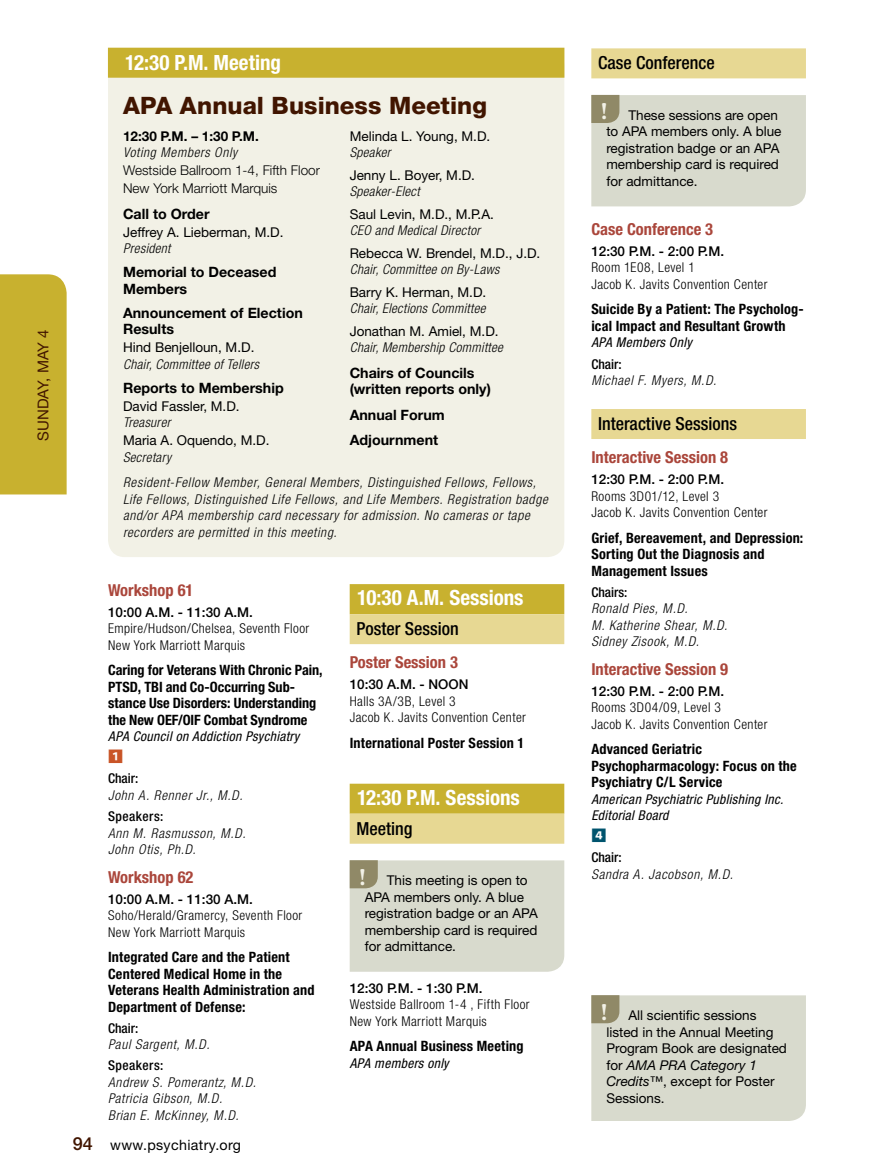
<style>
.page{position:relative;width:878px;height:1175px;background:#fff}
.page>*{position:absolute;margin:0;border:0;box-sizing:border-box;transform-origin:0 0}
.t1{font:800 24px "Helvetica Neue LT Std";letter-spacing:.005em;color:#411500}
.t2{font:700 24px "Minion Pro";color:#f2f1e6}
.t3{font:700 condensed 21px "Helvetica Neue LT Std";color:#fff}
.t4{font:500 condensed 18px "Helvetica Neue LT Std";color:#000}
.t5{font:700 condensed 16.5px "Helvetica Neue LT Std";color:#aa463b}
.t6{font:15px "Helvetica Neue LT Std";letter-spacing:.005em;color:#411500}
.t7{font:800 15px "Koz Go Pro";color:#c95427}
.t8{font:800 15px "Koz Go Pro";color:#00546e}
.t9{font:700 condensed 14.25px/16.5px "Helvetica Neue LT Std";letter-spacing:.01em;color:#000}
.t10{font:700 14.25px/16.5px "Helvetica Neue LT Std";color:#000}
.t11{font:14.25px "Helvetica Neue LT Std";letter-spacing:.025em;color:#000}
.t12{font:13.5px/16.5px "Helvetica Neue LT Std";color:#000}
.t13{font:italic 300 condensed 13.5px/16.5px "Helvetica Neue LT Std";letter-spacing:.05em;color:#000}
.t14{font:300 condensed 13.5px/16.5px "Helvetica Neue LT Std";letter-spacing:.03em;color:#000}
.t15{font:italic 300 condensed 13.5px "Helvetica Neue LT Std";letter-spacing:.025em;color:#000}
.t16{font:500 13.5px "Helvetica Neue LT Std";color:#000}
.t17{font:italic condensed 13.5px/16.5px "Helvetica Neue LT Std";letter-spacing:.025em;color:#000}
.t18{font:300 13.5px/18px "Helvetica Neue LT Std";color:#000}
.t19{font:500 condensed 13.5px "Helvetica Neue LT Std";color:#000}
.t20{font:500 condensed 13.5px "Helvetica Neue LT Std";letter-spacing:.035em;color:#000}
.t21{font:700 13.5px "Helvetica Neue LT Std";color:#000}
.s1{font-weight:500;font-size:18px;color:#411500}
.s2{font-style:italic}
</style>
<div class="page">
<div style="left:350px;top:584px;width:214px;height:30px;background:#c8b12f"></div>
<div style="left:350px;top:614px;width:214px;height:30px;background:#e7d893"></div>
<div style="left:350px;top:783px;width:214px;height:30px;background:#c8b12f"></div>
<div style="left:350px;top:813px;width:214px;height:30px;background:#e7d893"></div>
<div style="left:350px;top:860px;width:214px;height:111px;background:#d8dacd"></div>
<div style="left:591px;top:48px;width:215px;height:30px;background:#e7d893"></div>
<div style="left:591px;top:409px;width:215px;height:30px;background:#e7d893"></div>
<div style="left:591px;top:95px;width:215px;height:111px;background:#d8dacd"></div>
<div style="left:108px;top:78px;width:456px;height:479px;background:#f2f1e6"></div>
<div style="left:108px;top:48px;width:456px;height:30px;background:#c8b12f"></div>
<div style="left:591px;top:995px;width:215px;height:126px;background:#d8dacd"></div>
<div style="left:0;top:274px;width:67px;height:220px;background:#c8b12f"></div>
<p class="t6" style="left:34px;top:440px;width:113px;rotate:-90deg">SUNDAY, MAY 4</p>
<h2 class="t3" style="left:125px;top:50px;width:157px">12:30 P.M. Meeting</h2>
<h1 class="t1" style="left:123px;top:91px;width:365px">APA Annual Business Meeting</h1>
<p class="t21" style="left:123px;top:128px;width:137px">12:30 P.M. – 1:30 P.M.</p>
<p class="t13" style="left:123px;top:144px;width:116px">Voting Members Only</p>
<p class="t18" style="left:123px;top:161px;width:198px">Westside Ballroom 1-4, Fifth Floor<br>New York Marriott Marquis</p>
<p class="t10" style="left:123px;top:205px;width:88px">Call to Order</p>
<p class="t12" style="left:123px;top:223px;width:162px">Jeffrey A. Lieberman, M.D.</p>
<p class="t15" style="left:123px;top:241px;width:49px">President</p>
<p class="t10" style="left:123px;top:264px;width:155px">Memorial to Deceased<br>Members</p>
<p class="t10" style="left:123px;top:304px;width:181px">Announcement of Election<br>Results</p>
<p class="t12" style="left:123px;top:339px;width:133px">Hind Benjelloun, M.D.</p>
<p class="t15" style="left:123px;top:356px;width:137px">Chair, Committee of Tellers</p>
<p class="t10" style="left:123px;top:379px;width:162px">Reports to Membership</p>
<p class="t12" style="left:123px;top:397px;width:118px">David Fassler, M.D.</p>
<p class="t15" style="left:123px;top:415px;width:49px">Treasurer</p>
<p class="t12" style="left:123px;top:432px;width:148px">Maria A. Oquendo, M.D.</p>
<p class="t15" style="left:123px;top:449px;width:49px">Secretary</p>
<p class="t12" style="left:350px;top:127px;width:142px">Melinda L. Young, M.D.</p>
<p class="t15" style="left:350px;top:145px;width:42px">Speaker</p>
<p class="t12" style="left:350px;top:166px;width:127px">Jenny L. Boyer, M.D.</p>
<p class="t15" style="left:350px;top:184px;width:71px">Speaker-Elect</p>
<p class="t12" style="left:350px;top:205px;width:146px">Saul Levin, M.D., M.P.A.</p>
<p class="t15" style="left:350px;top:223px;width:132px">CEO and Medical Director</p>
<p class="t12" style="left:350px;top:244px;width:192px">Rebecca W. Brendel, M.D., J.D.</p>
<p class="t15" style="left:350px;top:262px;width:151px">Chair, Committee on By-Laws</p>
<p class="t12" style="left:350px;top:283px;width:138px">Barry K. Herman, M.D.</p>
<p class="t15" style="left:350px;top:301px;width:137px">Chair, Elections Committee</p>
<p class="t12" style="left:350px;top:322px;width:150px">Jonathan M. Amiel, M.D.</p>
<p class="t15" style="left:350px;top:340px;width:155px">Chair, Membership Committee</p>
<p class="t10" style="left:350px;top:364px;width:143px">Chairs of Councils (written reports only)</p>
<p class="t10" style="left:350px;top:402px;width:96px;line-height:25.5px">Annual Forum<br>Adjournment</p>
<p class="t13" style="left:123px;top:475px;width:426px">Resident-Fellow Member, General Members, Distinguished Fellows, Fellows, Life Fellows, Distinguished Life Fellows, and Life Members. Registration badge and/or APA membership card necessary for admission. No cameras or tape recorders are permitted in this meeting.</p>
<p class="t5" style="left:108px;top:580px;width:87px">Workshop 61</p>
<p class="t16" style="left:108px;top:604px;width:146px">10:00 A.M. - 11:30 A.M.</p>
<p class="t14" style="left:108px;top:620px;width:203px">Empire/Hudson/Chelsea, Seventh Floor<br>New York Marriott Marquis</p>
<p class="t9" style="left:108px;top:662px;width:216px">Caring for Veterans With Chronic Pain, PTSD, TBI and Co-Occurring Sub&shy;stance Use Disorders: Understanding the New OEF/OIF Combat Syndrome</p>
<p class="t17" style="left:108px;top:728px;width:193px">APA Council on Addiction Psychiatry</p>
<p class="t7" style="left:108px;top:747px;width:16px">1</p>
<p class="t19" style="left:108px;top:770px;width:32px">Chair:</p>
<p class="t13" style="left:108px;top:787px;width:136px">John A. Renner Jr., M.D.</p>
<p class="t20" style="left:108px;top:808px;width:57px">Speakers:</p>
<p class="t13" style="left:108px;top:824px;width:139px">Ann M. Rasmusson, M.D.<br>John Otis, Ph.D.</p>
<p class="t5" style="left:108px;top:866px;width:87px">Workshop 62</p>
<p class="t16" style="left:108px;top:890px;width:146px">10:00 A.M. - 11:30 A.M.</p>
<p class="t14" style="left:108px;top:907px;width:196px">Soho/Herald/Gramercy, Seventh Floor<br>New York Marriott Marquis</p>
<p class="t9" style="left:108px;top:948px;width:208px">Integrated Care and the Patient<br>Centered Medical Home in the<br>Veterans Health Administration and<br>Department of Defense:</p>
<p class="t19" style="left:108px;top:1019px;width:32px">Chair:</p>
<p class="t13" style="left:108px;top:1036px;width:103px">Paul Sargent, M.D.</p>
<p class="t20" style="left:108px;top:1057px;width:57px">Speakers:</p>
<p class="t13" style="left:108px;top:1073px;width:149px">Andrew S. Pomerantz, M.D.<br>Patricia Gibson, M.D.<br>Brian E. McKinney, M.D.</p>
<p class="t11" style="left:73px;top:1136px;width:170px"><span class="s1">94</span> www.psychiatry.org</p>
<h2 class="t3" style="left:357px;top:585px;width:168px">10:30 A.M. Sessions</h2>
<h3 class="t4" style="left:356px;top:618px;width:104px">Poster Session</h3>
<p class="t5" style="left:350px;top:652px;width:110px">Poster Session 3</p>
<p class="t16" style="left:350px;top:676px;width:120px">10:30 A.M. - NOON</p>
<p class="t14" style="left:350px;top:692px;width:178px">Halls 3A/3B, Level 3<br>Jacob K. Javits Convention Center</p>
<p class="t9" style="left:350px;top:734px;width:176px">International Poster Session 1</p>
<h2 class="t3" style="left:357px;top:784px;width:164px">12:30 P.M. Sessions</h2>
<h3 class="t4" style="left:356px;top:817px;width:57px">Meeting</h3>
<p class="t12" style="left:364px;top:871px;width:175px;text-indent:22px">This meeting is open to<br>APA members only. A blue registration badge or an APA membership card is required for admittance.</p>
<h1 class="t2" style="left:359px;top:862px;width:8px">!</h1>
<p class="t16" style="left:350px;top:979px;width:134px">12:30 P.M. - 1:30 P.M.</p>
<p class="t14" style="left:350px;top:996px;width:181px">Westside Ballroom 1-4 , Fifth Floor<br>New York Marriott Marquis</p>
<p class="t9" style="left:350px;top:1037px;width:175px">APA Annual Business Meeting</p>
<p class="t17" style="left:350px;top:1055px;width:101px">APA members only</p>
<h3 class="t4" style="left:598px;top:52px;width:118px">Case Conference</h3>
<h1 class="t2" style="left:600px;top:97px;width:8px">!</h1>
<p class="t12" style="left:606px;top:106px;width:177px;text-indent:22px">These sessions are open to APA members only. A blue registration badge or an APA membership card is required for admittance.</p>
<p class="t5" style="left:591px;top:219px;width:123px">Case Conference 3</p>
<p class="t16" style="left:591px;top:243px;width:134px">12:30 P.M. - 2:00 P.M.</p>
<p class="t14" style="left:591px;top:259px;width:178px">Room 1E08, Level 1<br>Jacob K. Javits Convention Center</p>
<p class="t9" style="left:591px;top:301px;width:214px">Suicide By a Patient: The Psycholog&shy;ical Impact and Resultant Growth</p>
<p class="t17" style="left:591px;top:335px;width:102px">APA Members Only</p>
<p class="t19" style="left:591px;top:356px;width:32px">Chair:</p>
<p class="t13" style="left:591px;top:372px;width:126px">Michael F. Myers, M.D.</p>
<h3 class="t4" style="left:598px;top:413px;width:140px">Interactive Sessions</h3>
<p class="t5" style="left:591px;top:447px;width:138px">Interactive Session 8</p>
<p class="t16" style="left:591px;top:471px;width:134px">12:30 P.M. - 2:00 P.M.</p>
<p class="t14" style="left:591px;top:487px;width:178px">Rooms 3D01/12, Level 3<br>Jacob K. Javits Convention Center</p>
<p class="t9" style="left:591px;top:529px;width:213px">Grief, Bereavement, and Depression:<br>Sorting Out the Diagnosis and<br>Management Issues</p>
<p class="t19" style="left:591px;top:584px;width:37px">Chairs:</p>
<p class="t13" style="left:591px;top:600px;width:138px">Ronald Pies, M.D.<br>M. Katherine Shear, M.D.<br>Sidney Zisook, M.D.</p>
<p class="t5" style="left:591px;top:658px;width:138px">Interactive Session 9</p>
<p class="t16" style="left:591px;top:682px;width:134px">12:30 P.M. - 2:00 P.M.</p>
<p class="t14" style="left:591px;top:699px;width:178px">Rooms 3D04/09, Level 3<br>Jacob K. Javits Convention Center</p>
<p class="t9" style="left:591px;top:740px;width:207px">Advanced Geriatric<br>Psychopharmacology: Focus on the<br>Psychiatry C/L Service</p>
<p class="t17" style="left:591px;top:791px;width:194px">American Psychiatric Publishing Inc.<br>Editorial Board</p>
<p class="t8" style="left:591px;top:826px;width:16px">4</p>
<p class="t19" style="left:591px;top:849px;width:32px">Chair:</p>
<p class="t13" style="left:591px;top:866px;width:143px">Sandra A. Jacobson, M.D.</p>
<h1 class="t2" style="left:600px;top:997px;width:8px">!</h1>
<p class="t12" style="left:606px;top:1006px;width:182px;text-indent:22px">All scientific sessions listed in the Annual Meeting<br>Program Book are designated for <span class="s2">AMA PRA Category 1<br>Credits™</span>, except for Poster<br>Sessions.</p>
</div>
